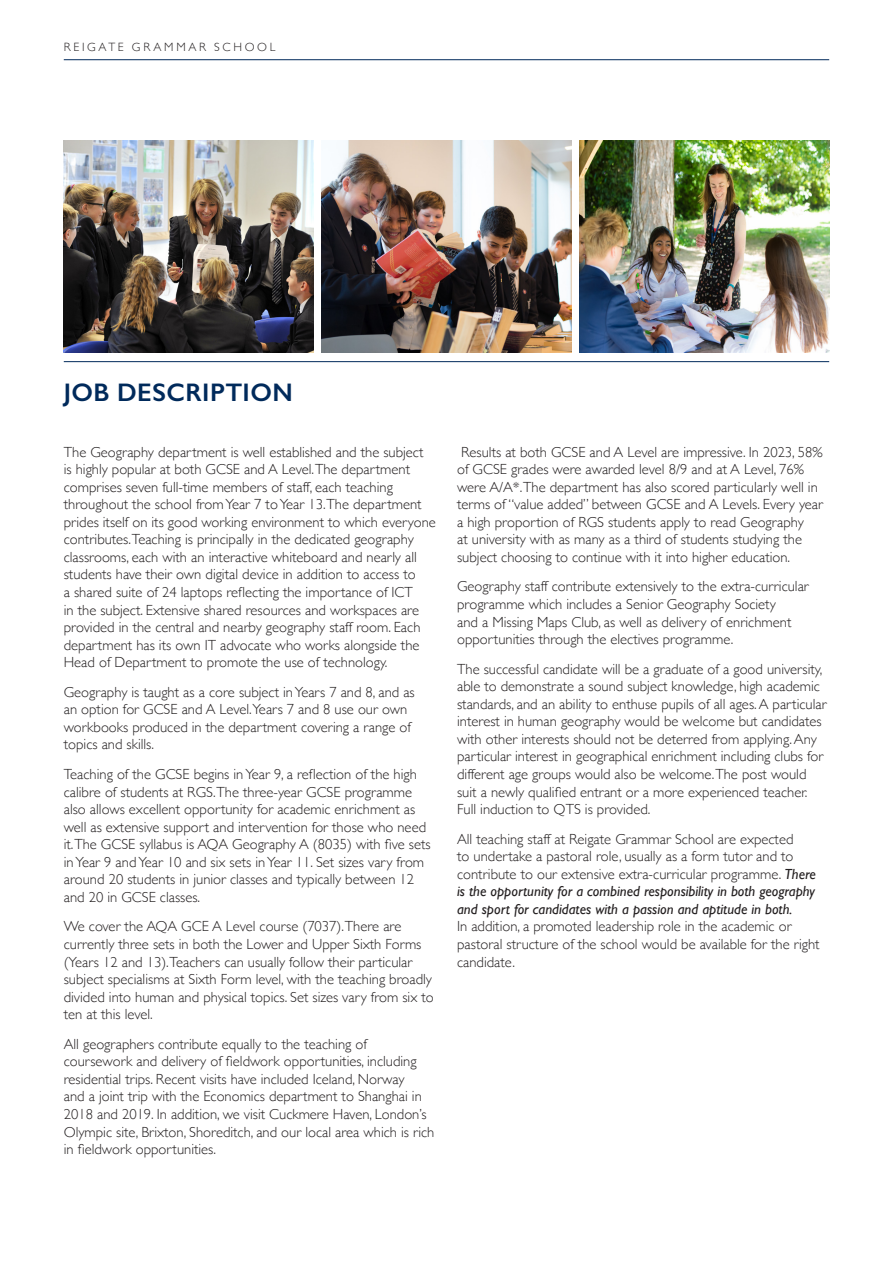
<style>
.page{position:relative;width:893px;height:1263px;background:#fff}
.page>*{position:absolute;margin:0;border:0;box-sizing:border-box;transform-origin:0 0}
.Page_Heading{font:600 25.5px "Gill Sans";letter-spacing:.015em;color:#002a5b}
.t1{font:300 14.7px/17.5px "Gill Sans";color:#231f20}
.t2{font:300 12px "Gill Sans";letter-spacing:.225em;color:#231f20}
.s1{font-weight:400;font-style:italic}
</style>
<div class="page">
<hr style="left:64px;top:59px;width:765px;height:1px;background:#002a5b">
<hr style="left:64px;top:361px;width:765px;height:1px;background:#002a5b">
<img style="left:64px;top:140px;width:249px;height:213px">
<img style="left:580px;top:140px;width:249px;height:213px">
<img style="left:322px;top:140px;width:249px;height:213px">
<p class="t2" style="left:64px;top:38px;width:213px">REIGATE GRAMMAR SCHOOL</p>
<p class="Page_Heading" style="left:64px;top:377px;width:231px">JOB DESCRIPTION</p>
<p class="t1" style="left:64px;top:442px;width:374px">The Geography department is well established and the subject<br>is highly popular at both GCSE and A Level.The department comprises seven full-time members of staff, each teaching throughout the school from Year 7 to Year 13.The department prides itself on its good working environment to which everyone contributes.Teaching is principally in the dedicated geography classrooms, each with an interactive whiteboard and nearly all students have their own digital device in addition to access to<br>a shared suite of 24 laptops reflecting the importance of ICT<br>in the subject. Extensive shared resources and workspaces are provided in the central and nearby geography staff room. Each department has its own IT advocate who works alongside the Head of Department to promote the use of technology.</p>
<p class="t1" style="left:64px;top:682px;width:352px">Geography is taught as a core subject in Years 7 and 8, and as an option for GCSE and A Level.Years 7 and 8 use our own workbooks produced in the department covering a range of topics and skills.</p>
<p class="t1" style="left:64px;top:765px;width:368px">Teaching of the GCSE begins in Year 9, a reflection of the high calibre of students at RGS.The three-year GCSE programme also allows excellent opportunity for academic enrichment as well as extensive support and intervention for those who need it.The GCSE syllabus is AQA Geography A (8035) with five sets in Year 9 and Year 10 and six sets in Year 11. Set sizes vary from around 20 students in junior classes and typically between 12 and 20 in GCSE classes.</p>
<p class="t1" style="left:64px;top:917px;width:372px">We cover the AQA GCE A Level course (7037).There are currently three sets in both the Lower and Upper Sixth Forms (Years 12 and 13).Teachers can usually follow their particular subject specialisms at Sixth Form level, with the teaching broadly divided into human and physical topics. Set sizes vary from six to ten at this level.</p>
<p class="t1" style="left:64px;top:1034px;width:372px">All geographers contribute equally to the teaching of coursework and delivery of fieldwork opportunities, including residential trips. Recent visits have included Iceland, Norway<br>and a joint trip with the Economics department to Shanghai in 2018 and 2019. In addition, we visit Cuckmere Haven, London’s Olympic site, Brixton, Shoreditch, and our local area which is rich in fieldwork opportunities.</p>
<p class="t1" style="left:457px;top:442px;width:367px">Results at both GCSE and A Level are impressive. In 2023, 58% of GCSE grades were awarded level 8/9 and at A Level, 76% were A/A*.The department has also scored particularly well in terms of “value added” between GCSE and A Levels. Every year a high proportion of RGS students apply to read Geography<br>at university with as many as a third of students studying the subject choosing to continue with it into higher education.</p>
<p class="t1" style="left:457px;top:577px;width:353px">Geography staff contribute extensively to the extra-curricular programme which includes a Senior Geography Society<br>and a Missing Maps Club, as well as delivery of enrichment opportunities through the electives programme.</p>
<p class="t1" style="left:457px;top:659px;width:371px">The successful candidate will be a graduate of a good university, able to demonstrate a sound subject knowledge, high academic standards, and an ability to enthuse pupils of all ages. A particular interest in human geography would be welcome but candidates with other interests should not be deterred from applying. Any particular interest in geographical enrichment including clubs for different age groups would also be welcome.The post would suit a newly qualified entrant or a more experienced teacher.<br>Full induction to QTS is provided.</p>
<p class="t1" style="left:457px;top:829px;width:364px">All teaching staff at Reigate Grammar School are expected<br>to undertake a pastoral role, usually as a form tutor and to contribute to our extensive extra-curricular programme. <span class="s1">There is the opportunity for a combined responsibility in both geography and sport for candidates with a passion and aptitude in both.<br></span>In addition, a promoted leadership role in the academic or pastoral structure of the school would be available for the right candidate.</p>
</div>
